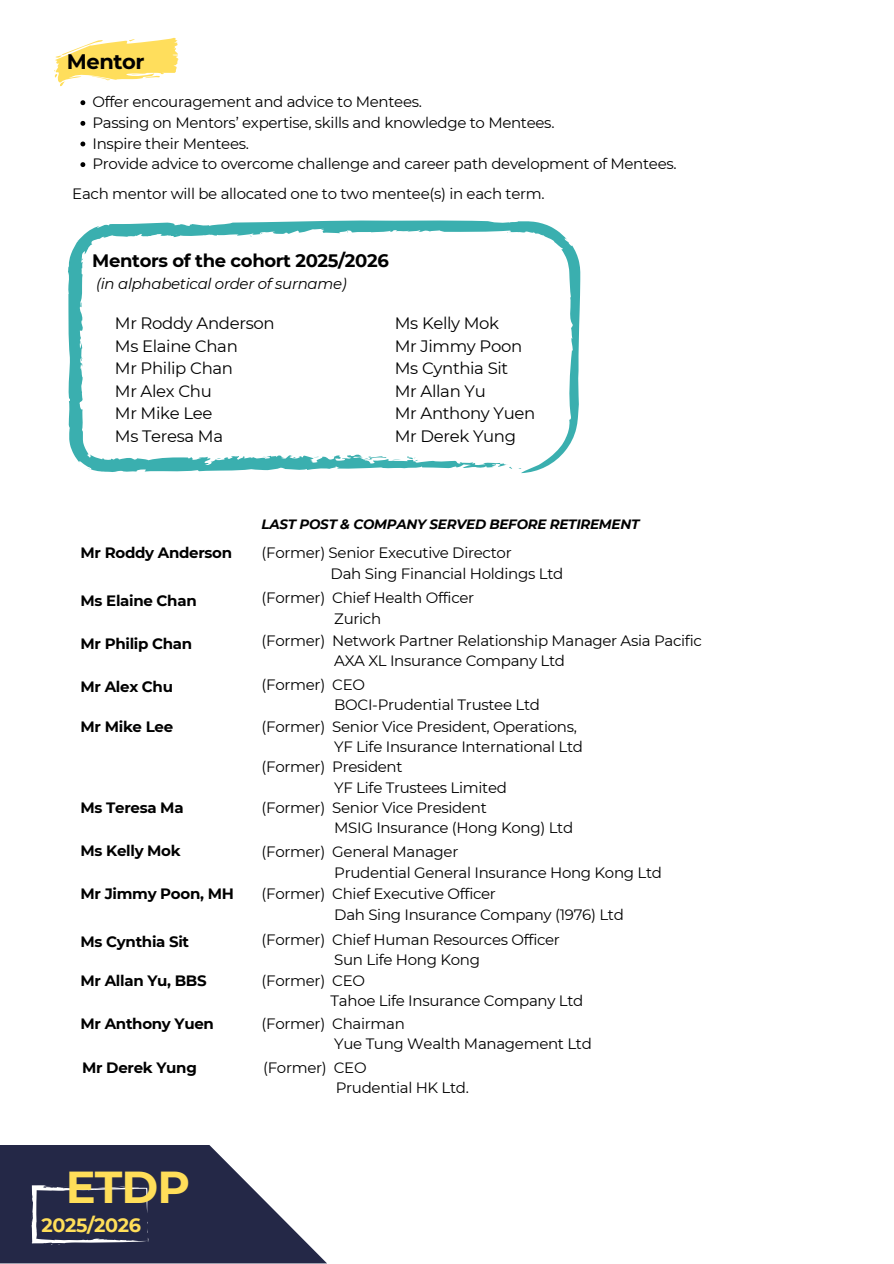
<style>
.page{position:relative;width:894px;height:1264px;background:#fff}
.page>*{position:absolute;margin:0;border:0;box-sizing:border-box;transform-origin:0 0}
.t1{font:700 44.55px "Montserrat";color:#ffde59}
.t2{font:700 21px "Montserrat";letter-spacing:-.02em;color:#000}
.t3{font:700 19.2px "Montserrat";letter-spacing:-.02em;color:#ffde59}
.t4{font:700 18px "Montserrat";letter-spacing:-.02em;color:#000}
.t5{font:16.5px/22.5px "Montserrat";letter-spacing:-.02em;color:#000}
.t6{font:15px/20.2px "Montserrat";letter-spacing:-.02em;color:#000}
.t7{font:700 15px "Montserrat";letter-spacing:-.02em;color:#000}
.t8{font:italic 15px "Montserrat";letter-spacing:-.02em;color:#000}
.t9{font:italic 700 13.5px "Montserrat";letter-spacing:-.02em;color:#000}
</style>
<div class="page">
<svg style="left:68px;top:220px;width:512px;height:253px"></svg>
<svg style="left:507px;top:467px;width:16px;height:2px"></svg>
<svg style="left:364px;top:456px;width:7px;height:3px"></svg>
<svg style="left:54px;top:37px;width:125px;height:49px"></svg>
<svg style="left:80px;top:100px;width:5px;height:5px"></svg>
<svg style="left:80px;top:121px;width:5px;height:5px"></svg>
<svg style="left:80px;top:141px;width:5px;height:5px"></svg>
<svg style="left:80px;top:162px;width:5px;height:5px"></svg>
<svg style="left:0;top:1145px;width:327px;height:118px"></svg>
<h4 class="t2" style="left:67px;top:48px;width:79px">Mentor</h4>
<p class="t6" style="left:92px;top:92px;width:331px">Offer encouragement and advice to Mentees.</p>
<p class="t6" style="left:92px;top:112px;width:463px">Passing on Mentors’ expertise, skills and knowledge to Mentees.</p>
<p class="t6" style="left:92px;top:133px;width:158px">Inspire their Mentees.</p>
<h4 class="t6" style="left:92px;top:154px;width:585px">Provide advice to overcome challenge and career path development of Mentees.</h4>
<p class="t6" style="left:72px;top:183px;width:474px">Each mentor will be allocated one to two mentee(s) in each term.</p>
<h2 class="t4" style="left:92px;top:249px;width:298px">Mentors of the cohort 2025/2026</h2>
<h2 class="t8" style="left:96px;top:275px;width:252px">(in alphabetical order of surname)</h2>
<p class="t5" style="left:115px;top:312px;width:161px">Mr Roddy Anderson<br>Ms Elaine Chan<br>Mr Philip Chan<br>Mr Alex Chu<br>Mr Mike Lee<br>Ms Teresa Ma</p>
<p class="t5" style="left:395px;top:312px;width:142px">Ms Kelly Mok<br>Mr Jimmy Poon<br>Ms Cynthia Sit<br>Mr Allan Yu<br>Mr Anthony Yuen<br>Mr Derek Yung</p>
<h3 class="t7" style="left:81px;top:544px;width:153px">Mr Roddy Anderson</h3>
<h4 class="t9" style="left:261px;top:515px;width:379px">LAST POST &amp; COMPANY SERVED BEFORE RETIREMENT</h4>
<h4 class="t6" style="left:330px;top:543px;width:234px;text-indent:-69px">(Former) Senior Executive Director<br>Dah Sing Financial Holdings Ltd</h4>
<h3 class="t7" style="left:81px;top:591px;width:117px">Ms Elaine Chan</h3>
<h3 class="t6" style="left:334px;top:588px;width:141px;text-indent:-73px">(Former) Chief Health Officer<br>Zurich</h3>
<h3 class="t7" style="left:81px;top:634px;width:113px">Mr Philip Chan</h3>
<h3 class="t6" style="left:334px;top:630px;width:369px;text-indent:-73px">(Former) Network Partner Relationship Manager Asia Pacific<br>AXA XL Insurance Company Ltd</h3>
<h3 class="t7" style="left:81px;top:677px;width:94px">Mr Alex Chu</h3>
<h3 class="t6" style="left:334px;top:674px;width:207px;text-indent:-73px">(Former) CEO<br>BOCI-Prudential Trustee Ltd</h3>
<h3 class="t7" style="left:81px;top:717px;width:94px">Mr Mike Lee</h3>
<h3 class="t6" style="left:261px;top:716px;width:317px">(Former) Senior Vice President, Operations,</h3>
<h3 class="t6" style="left:334px;top:736px;width:250px">YF Life Insurance International Ltd</h3>
<h3 class="t6" style="left:261px;top:756px;width:142px">(Former) President</h3>
<h3 class="t6" style="left:334px;top:777px;width:174px">YF Life Trustees Limited</h3>
<h3 class="t6" style="left:334px;top:797px;width:240px;text-indent:-73px">(Former) Senior Vice President<br>MSIG Insurance (Hong Kong) Ltd</h3>
<h3 class="t7" style="left:81px;top:798px;width:104px">Ms Teresa Ma</h3>
<p class="t7" style="left:81px;top:841px;width:102px">Ms Kelly Mok</p>
<h4 class="t6" style="left:334px;top:841px;width:329px;text-indent:-73px">(Former) General Manager<br>Prudential General Insurance Hong Kong Ltd</h4>
<h4 class="t6" style="left:334px;top:883px;width:291px;text-indent:-73px">(Former) Chief Executive Officer<br>Dah Sing Insurance Company (1976) Ltd</h4>
<h4 class="t7" style="left:81px;top:884px;width:155px">Mr Jimmy Poon, MH</h4>
<h4 class="t7" style="left:81px;top:932px;width:110px">Ms Cynthia Sit</h4>
<h4 class="t6" style="left:261px;top:929px;width:300px;text-align:center">(Former) Chief Human Resources Officer<br>Sun Life Hong Kong</h4>
<h4 class="t7" style="left:81px;top:971px;width:128px">Mr Allan Yu, BBS</h4>
<h4 class="t7" style="left:81px;top:1014px;width:135px">Mr Anthony Yuen</h4>
<h4 class="t6" style="left:334px;top:1013px;width:259px;text-indent:-73px">(Former) Chairman<br>Yue Tung Wealth Management Ltd</h4>
<h4 class="t6" style="left:330px;top:970px;width:254px;text-indent:-69px">(Former) CEO<br>Tahoe Life Insurance Company Ltd</h4>
<h1 class="t7" style="left:82px;top:1057px;width:116px">Mr Derek Yung</h1>
<h4 class="t1" style="left:66px;top:1159px;width:126px">ETDP</h4>
<h4 class="t3" style="left:42px;top:1212px;width:101px">2025/2026</h4>
<h4 class="t6" style="left:335px;top:1056px;width:135px;text-indent:-73px">(Former) CEO<br>Prudential HK Ltd.</h4>
</div>
